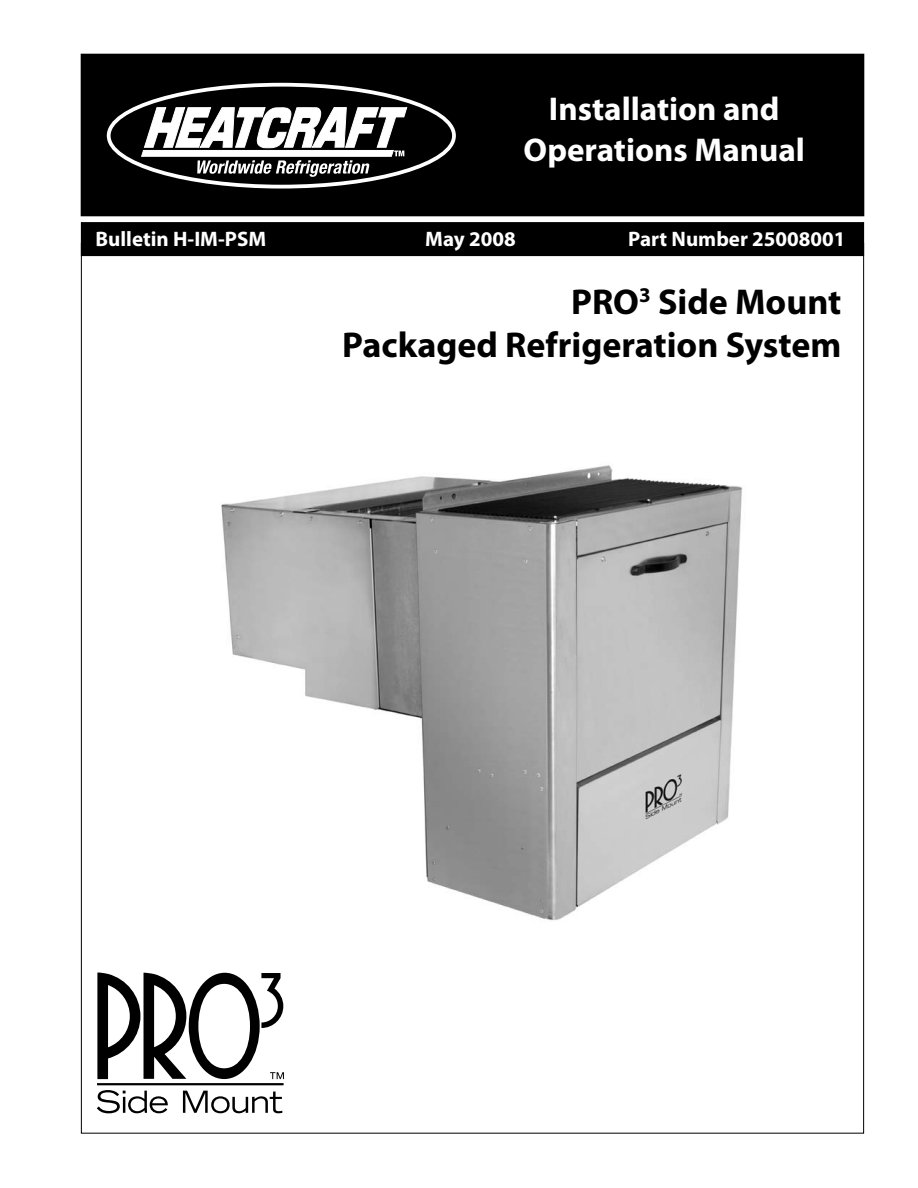
<style>
.page{position:relative;width:918px;height:1188px;background:#fff}
.page>*{position:absolute;margin:0;border:0;box-sizing:border-box;transform-origin:0 0}
.t1{font:700 36px/43.2px "Myriad Pro";color:#000;text-align:right}
.t2{font:700 33px/40.5px "Myriad Pro";color:#fff;text-align:center}
.t3{font:700 21px "Myriad Pro";color:#fff}
</style>
<div class="page">
<div style="left:81px;top:223px;width:783px;height:33px;background:#000"></div>
<div style="left:81px;top:222px;width:783px;height:34px;border:1px solid #000"></div>
<div style="left:81px;top:54px;width:783px;height:162px;background:#000"></div>
<div style="left:107px;top:83px;width:349px;height:106px;border:4px solid #fff;border-radius:50%"></div>
<svg style="left:141px;top:107px;width:266px;height:70px"></svg>
<img style="left:221px;top:465px;width:522px;height:456px">
<hr style="left:97px;top:1083px;width:187px;height:2px;background:#000">
<svg style="left:97px;top:1090px;width:71px;height:23px"></svg>
<svg style="left:183px;top:1091px;width:99px;height:22px"></svg>
<svg style="left:97px;top:973px;width:187px;height:106px"></svg>
<h2 class="t2" style="left:524px;top:88px;width:283px">Installation and<br>Operations Manual</h2>
<p class="t3" style="left:96px;top:225px;width:172px">Bulletin H-IM-PSM</p>
<p class="t3" style="left:425px;top:225px;width:92px">May 2008</p>
<p class="t3" style="left:628px;top:225px;width:219px">Part Number 25008001</p>
<h1 class="t1" style="left:342px;top:279px;width:501px">PRO<sup>3</sup> Side Mount<br>Packaged Refrigeration System</h1>
</div>
